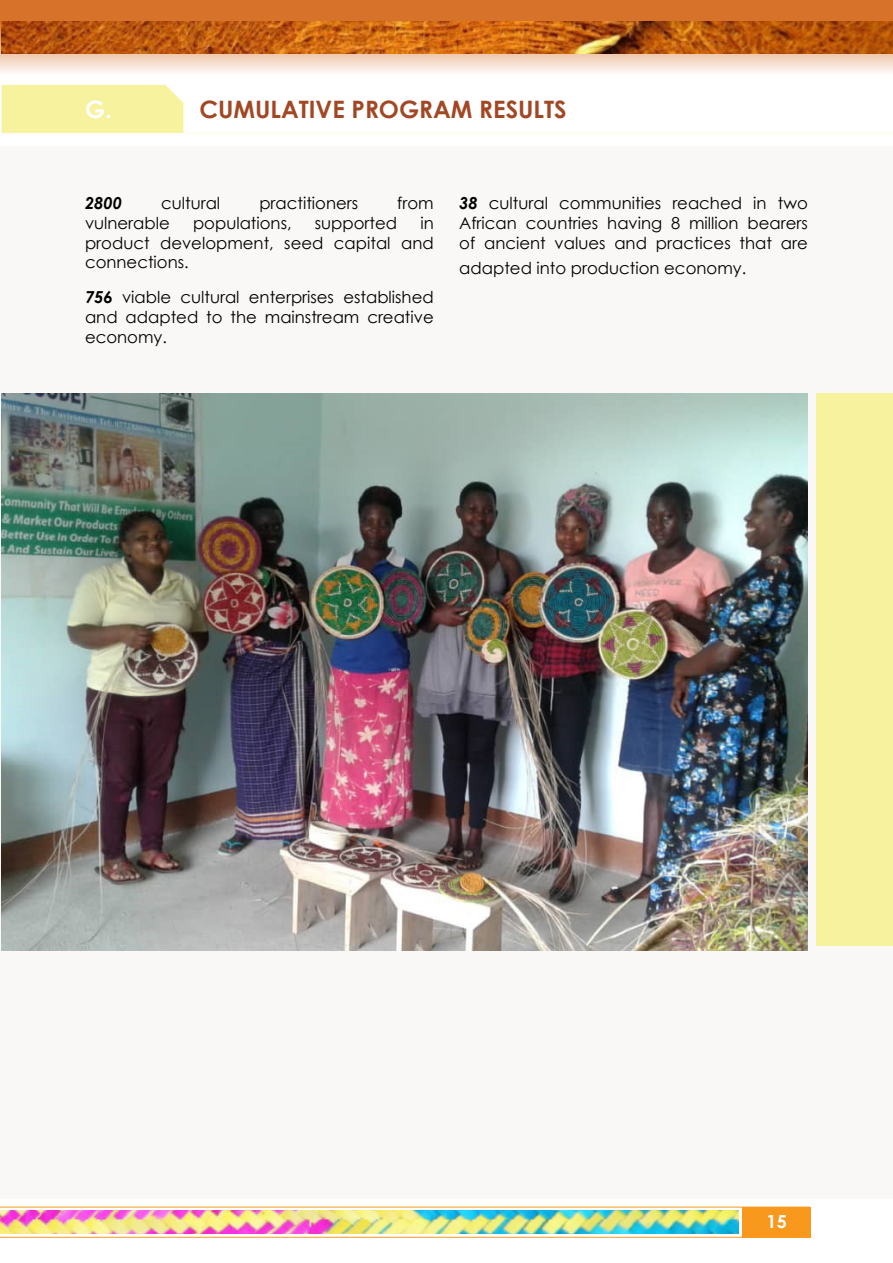
<style>
.page{position:relative;width:893px;height:1263px;background:#fff}
.page>*{position:absolute;margin:0;border:0;box-sizing:border-box;transform-origin:0 0}
.t1{font:700 24px "Century Gothic";color:#a24723}
.t2{font:700 24px "Century Gothic";color:#fff}
.t3{font:700 18px "Century Gothic";color:#fff}
.t4{font:16.5px/19.8px "Century Gothic";color:#000;text-align:justify}
.t5{font:italic 700 16.5px "Century Gothic";color:#000}
.s1{font-weight:700;font-style:italic}
</style>
<div class="page">
<svg style="left:0;top:0;width:893px;height:73px;background:#e3a476"></svg>
<hr style="left:0;top:1207px;width:810px;height:1px;background:#f8991d">
<hr style="left:0;top:1237px;width:810px;height:1px;background:#f8991d">
<div style="left:742px;top:1207px;width:68px;height:30px;background:#f8991d"></div>
<img style="left:0;top:1210px;width:739px;height:24px">
<img style="left:2px;top:21px;width:891px;height:32px">
<div style="left:0;top:147px;width:893px;height:1052px;background:#f9f8f6"></div>
<hr style="left:0;top:133px;width:893px;height:1px;background:#f7f29e">
<div style="left:2px;top:85px;width:181px;height:48px;background:#f7f29e"></div>
<img style="left:2px;top:393px;width:806px;height:557px">
<div style="left:816px;top:393px;width:77px;height:553px;background:#f7f29e"></div>
<h1 class="t2" style="left:85px;top:91px;width:28px">G.</h1>
<h1 class="t1" style="left:199px;top:91px;width:369px">CUMULATIVE PROGRAM RESULTS</h1>
<p class="t5" style="left:85px;top:191px;width:38px">2800</p>
<p class="t4" style="left:161px;top:193px;width:61px">cultural</p>
<p class="t4" style="left:259px;top:193px;width:100px">practitioners</p>
<p class="t4" style="left:397px;top:193px;width:38px">from</p>
<p class="t4" style="left:85px;top:213px;width:86px">vulnerable</p>
<p class="t4" style="left:193px;top:213px;width:100px">populations,</p>
<p class="t4" style="left:315px;top:213px;width:84px">supported</p>
<p class="t4" style="left:85px;top:213px;width:350px;text-indent:335px">in product development, seed capital and connections.</p>
<p class="t4" style="left:85px;top:287px;width:350px"><span class="s1">756</span> viable cultural enterprises established and adapted to the mainstream creative economy.</p>
<p class="t4" style="left:459px;top:193px;width:350px"><span class="s1">38</span> cultural communities reached in two African countries having 8 million bearers of ancient values and practices that are</p>
<p class="t4" style="left:459px;top:258px;width:288px">adapted into production economy.</p>
<p class="t3" style="left:767px;top:1208px;width:22px">15</p>
</div>
